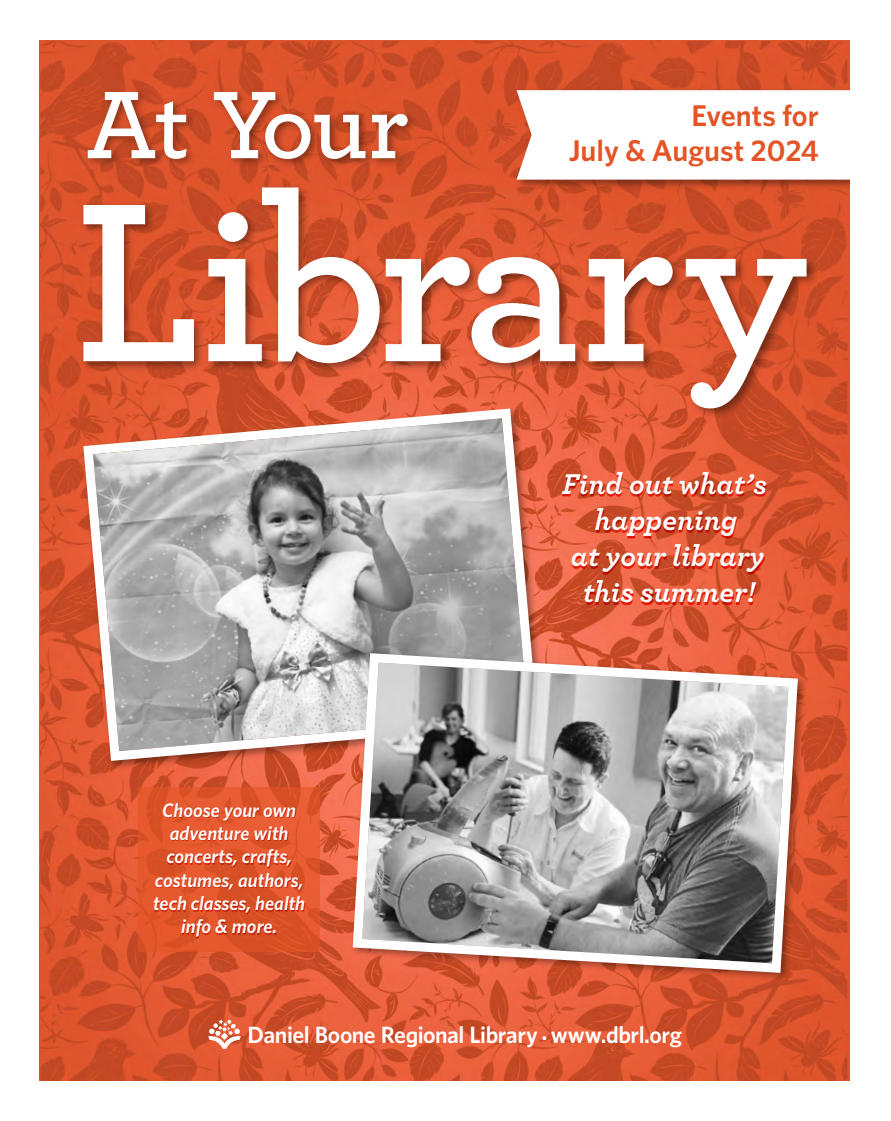
<style>
.page{position:relative;width:891px;height:1121px;background:#fff}
.page>*{position:absolute;margin:0;border:0;box-sizing:border-box;transform-origin:0 0}
.t1{font:italic 700 30px/36px "Archer";color:#fff;text-align:center}
.t2{font:600 30px/34.5px "Whitney";color:#e45425;text-align:right}
.t3{font:600 23.55px "Whitney";letter-spacing:-.02em;color:#fff}
.t4{font:italic 600 19.5px/23.2px "Whitney";color:#fff;text-align:center}
.s1{font-family:"Archer";font-size:17.55px}
</style>
<div class="page">
<img style="left:40px;top:40px;width:810px;height:1040px">
<img style="left:77px;top:86px;width:744px;height:337px">
<svg style="left:686px;top:259px;width:121px;height:149px"></svg>
<svg style="left:589px;top:257px;width:84px;height:104px"></svg>
<svg style="left:386px;top:257px;width:189px;height:106px"></svg>
<svg style="left:208px;top:187px;width:172px;height:176px"></svg>
<svg style="left:83px;top:205px;width:111px;height:156px"></svg>
<svg style="left:372px;top:114px;width:36px;height:44px"></svg>
<svg style="left:214px;top:92px;width:151px;height:67px"></svg>
<svg style="left:88px;top:92px;width:99px;height:67px"></svg>
<img style="left:511px;top:84px;width:339px;height:110px">
<svg style="left:517px;top:90px;width:333px;height:90px"></svg>
<svg style="left:207px;top:1019px;width:34px;height:29px"></svg>
<img style="left:553px;top:463px;width:245px;height:180px">
<img style="left:77px;top:402px;width:476px;height:373px">
<svg style="left:78px;top:403px;width:465px;height:362px;background:#bda6a0"></svg>
<img style="left:346px;top:646px;width:467px;height:341px">
<svg style="left:348px;top:648px;width:455px;height:329px;background:#aa9a95"></svg>
<div style="left:138px;top:787px;width:182px;height:165px;background:#e45425;opacity:.6"></div>
<img style="left:132px;top:796px;width:196px;height:150px">
<p class="t2" style="left:569px;top:99px;width:252px">Events for<br>July &amp; August 2024</p>
<p class="t4" style="left:153px;top:798px;width:154px">Choose your own adventure with concerts, crafts, costumes, authors, tech classes, health info &amp; more.</p>
<p class="t1" style="left:562px;top:468px;width:206px">Find out what’s happening<br>at your library this summer!</p>
<p class="t3" style="left:248px;top:1026px;width:436px">Daniel Boone Regional Library <span class="s1">•</span> www.dbrl.org</p>
</div>
